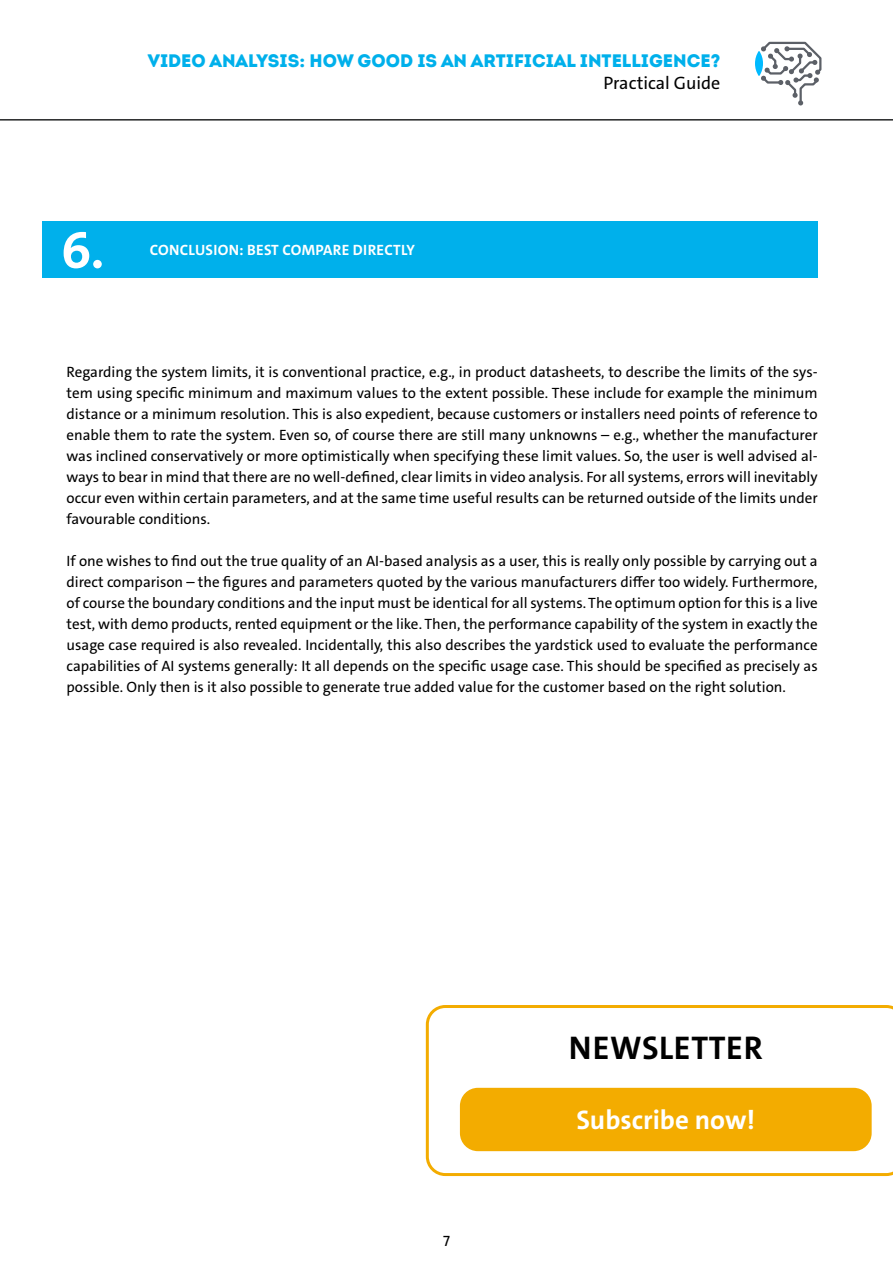
<style>
.page{position:relative;width:893px;height:1263px;background:#fff}
.page>*{position:absolute;margin:0;border:0;box-sizing:border-box;transform-origin:0 0}
.t1{font:700 52.5px "The Sans C4 s";color:#fff}
.t2{font:700 33px "The Sans E4 s";letter-spacing:.02em;color:#000}
.t3{font:700 27px "The Sans E4 s";color:#fff}
.t4{font:18px "Intro Black Caps";color:#00b0eb}
.t5{font:18px "The Sans E4 s";color:#000}
.t6{font:15px/21px "The Sans E4 s";color:#000;text-align:justify}
.t7{font:700 15px "The Sans E4 s";letter-spacing:.02em;color:#fff}
</style>
<div class="page">
<svg style="left:0;top:105px;width:893px;height:16px"></svg>
<svg style="left:755px;top:41px;width:67px;height:64px"></svg>
<div style="left:43px;top:221px;width:775px;height:57px;background:#00b0eb"></div>
<svg style="left:426px;top:1005px;width:467px;height:171px"></svg>
<div style="left:460px;top:1088px;width:412px;height:63px;background:#f3ac00;border-radius:18px"></div>
<p class="t4" style="left:148px;top:49px;width:574px">VIDEO ANALYSIS: HOW GOOD IS AN ARTIFICIAL INTELLIGENCE?</p>
<p class="t5" style="left:603px;top:71px;width:118px">Practical Guide</p>
<h1 class="t1" style="left:61px;top:216px;width:45px">6.</h1>
<p class="t7" style="left:150px;top:240px;width:266px">CONCLUSION: BEST COMPARE DIRECTLY</p>
<p class="t6" style="left:67px;top:362px;width:753px">Regarding the system limits, it is conventional practice, e.g., in product datasheets, to describe the limits of the sys&shy;tem using specific minimum and maximum values to the extent possible. These include for example the minimum distance or a minimum resolution. This is also expedient, because customers or installers need points of reference to enable them to rate the system. Even so, of course there are still many unknowns – e.g., whether the manufacturer was inclined conservatively or more optimistically when specifying these limit values. So, the user is well advised al&shy;ways to bear in mind that there are no well-defined, clear limits in video analysis. For all systems, errors will inevitably occur even within certain parameters, and at the same time useful results can be returned outside of the limits under favourable conditions.</p>
<p class="t6" style="left:67px;top:551px;width:753px">If one wishes to find out the true quality of an AI-based analysis as a user, this is really only possible by carrying out a direct comparison – the figures and parameters quoted by the various manufacturers differ too widely. Furthermore, of course the boundary conditions and the input must be identical for all systems. The optimum option for this is a live test, with demo products, rented equipment or the like. Then, the performance capability of the system in exactly the usage case required is also revealed. Incidentally, this also describes the yardstick used to evaluate the performance capabilities of AI systems generally: It all depends on the specific usage case. This should be specified as precisely as possible. Only then is it also possible to generate true added value for the customer based on the right solution.</p>
<h2 class="t2" style="left:569px;top:1027px;width:195px">NEWSLETTER</h2>
<p class="t6" style="left:443px;top:1230px;width:8px">7</p>
<h3 class="t3" style="left:576px;top:1103px;width:180px">Subscribe now!</h3>
</div>
